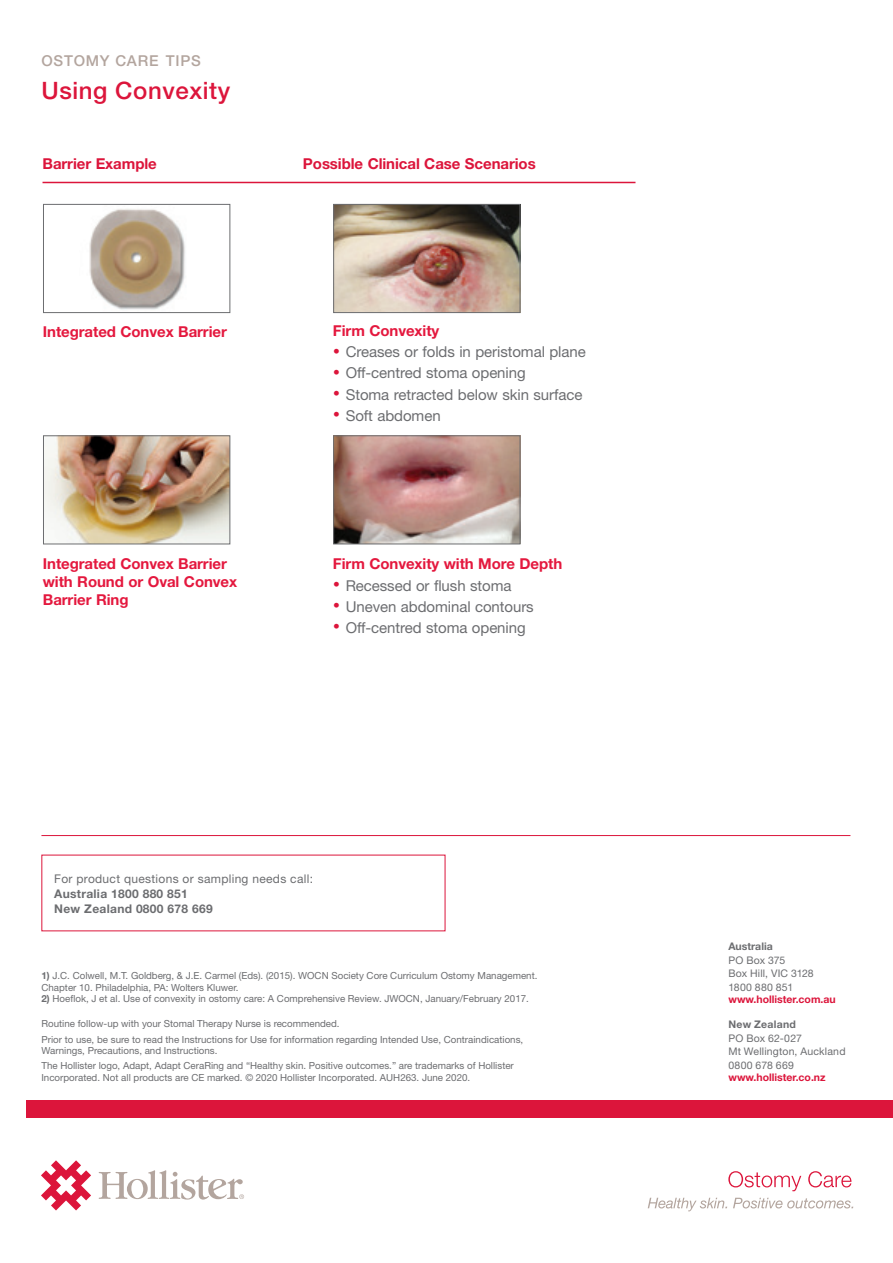
<style>
.page{position:relative;width:893px;height:1263px;background:#fff}
.page>*{position:absolute;margin:0;border:0;box-sizing:border-box;transform-origin:0 0}
.t1{font:500 24px "Helvetica Neue";letter-spacing:.025em;color:#dc153b}
.t2{font:15px "Helvetica Neue";letter-spacing:-.005em;color:#6c6d70}
.t3{font:700 15px/18px "Helvetica Neue";letter-spacing:-.005em;color:#e4183e}
.t4{font:700 15px "Helvetica Neue";letter-spacing:-.005em;color:#dc153b}
.t5{font:500 15px "Helvetica Neue";letter-spacing:.05em;color:#b3a59e}
.t6{font:12px "Helvetica Neue";letter-spacing:.025em;color:#6c6d70}
.t7{font:700 12px/15px "Helvetica Neue";letter-spacing:.025em;color:#6c6d70}
.t8{font:10.5px/13.5px "Helvetica Neue";letter-spacing:.015em;color:#6c6d70}
.t9{font:700 10.5px "Helvetica Neue";color:#dc153b}
.t10{font:700 10.5px "Helvetica Neue";letter-spacing:.025em;color:#6c6d70}
.t11{font:700 10.5px "Helvetica Neue";letter-spacing:.005em;color:#6c6d70}
.t12{font:9.75px/15.5px "Helvetica Neue";color:#6c6d70}
.s1{font-size:13.5px;color:#dc153b}
.s2{font-weight:700}
</style>
<div class="page">
<hr style="left:43px;top:182px;width:592px;height:1px;background:#dc153b">
<img style="left:89px;top:209px;width:96px;height:101px">
<div style="left:43px;top:204px;width:187px;height:109px;border:1px solid #6c6d70"></div>
<img style="left:335px;top:206px;width:183px;height:105px">
<div style="left:333px;top:204px;width:187px;height:109px;border:1px solid #6c6d70"></div>
<img style="left:45px;top:437px;width:183px;height:105px">
<div style="left:43px;top:435px;width:187px;height:109px;border:1px solid #6c6d70"></div>
<img style="left:335px;top:437px;width:183px;height:105px">
<div style="left:333px;top:435px;width:187px;height:109px;border:1px solid #6c6d70"></div>
<svg style="left:41px;top:1160px;width:50px;height:50px"></svg>
<svg style="left:99px;top:1170px;width:145px;height:29px"></svg>
<svg style="left:648px;top:1198px;width:205px;height:13px"></svg>
<svg style="left:728px;top:1171px;width:124px;height:20px"></svg>
<div style="left:26px;top:1100px;width:867px;height:17px;background:#dc153b"></div>
<hr style="left:41px;top:835px;width:809px;height:1px;background:#dc153b">
<h2 class="t5" style="left:41px;top:51px;width:161px">OSTOMY CARE TIPS</h2>
<h1 class="t1" style="left:41px;top:76px;width:190px">Using Convexity</h1>
<h2 class="t4" style="left:43px;top:154px;width:116px">Barrier Example</h2>
<h2 class="t4" style="left:303px;top:154px;width:234px">Possible Clinical Case Scenarios</h2>
<h2 class="t3" style="left:43px;top:322px;width:186px">Integrated Convex Barrier</h2>
<h2 class="t3" style="left:333px;top:321px;width:108px">Firm Convexity</h2>
<h2 class="t2" style="left:333px;top:343px;width:254px"><span class="s1">•</span> Creases or folds in peristomal plane</h2>
<h2 class="t2" style="left:333px;top:364px;width:194px"><span class="s1">•</span> Off-centred stoma opening</h2>
<h2 class="t2" style="left:333px;top:385px;width:251px"><span class="s1">•</span> Stoma retracted below skin surface</h2>
<h2 class="t2" style="left:333px;top:406px;width:109px"><span class="s1">•</span> Soft abdomen</h2>
<h2 class="t3" style="left:43px;top:555px;width:196px">Integrated Convex Barrier with Round or Oval Convex<br>Barrier Ring</h2>
<h2 class="t3" style="left:333px;top:555px;width:231px">Firm Convexity with More Depth</h2>
<h2 class="t2" style="left:333px;top:576px;width:180px"><span class="s1">•</span> Recessed or flush stoma</h2>
<h2 class="t2" style="left:333px;top:597px;width:202px"><span class="s1">•</span> Uneven abdominal contours</h2>
<h2 class="t2" style="left:333px;top:619px;width:194px"><span class="s1">•</span> Off-centred stoma opening</h2>
<p class="t6" style="left:54px;top:871px;width:260px">For product questions or sampling needs call:</p>
<p class="t7" style="left:54px;top:886px;width:160px">Australia 1800 880 851<br>New Zealand 0800 678 669</p>
<p class="t12" style="left:41px;top:970px;width:498px;line-height:11.2px"><span class="s2">1)</span> J.C. Colwell, M.T. Goldberg, &amp; J.E. Carmel (Eds). (2015). WOCN Society Core Curriculum Ostomy Management.<br>Chapter 10. Philadelphia, PA: Wolters Kluwer.</p>
<p class="t12" style="left:41px;top:990px;width:489px"><span class="s2">2)</span> Hoeflok, J et al. Use of convexity in ostomy care: A Comprehensive Review. JWOCN, January/February 2017.</p>
<p class="t12" style="left:41px;top:1016px;width:483px">Routine follow-up with your Stomal Therapy Nurse is recommended.<br>Prior to use, be sure to read the Instructions for Use for information regarding Intended Use, Contraindications,</p>
<p class="t12" style="left:41px;top:1042px;width:474px">Warnings, Precautions, and Instructions.<br>The Hollister logo, Adapt, Adapt CeraRing and “Healthy skin. Positive outcomes.” are trademarks of Hollister</p>
<p class="t12" style="left:41px;top:1069px;width:430px">Incorporated. Not all products are CE marked. © 2020 Hollister Incorporated. AUH263. June 2020.</p>
<p class="t11" style="left:728px;top:940px;width:46px">Australia</p>
<p class="t8" style="left:728px;top:953px;width:87px">PO Box 375<br>Box Hill, VIC 3128<br>1800 880 851</p>
<p class="t9" style="left:728px;top:992px;width:109px">www.hollister.com.au</p>
<p class="t10" style="left:728px;top:1018px;width:69px">New Zealand</p>
<p class="t8" style="left:728px;top:1031px;width:119px">PO Box 62-027<br>Mt Wellington, Auckland<br>0800 678 669</p>
<p class="t9" style="left:728px;top:1070px;width:99px">www.hollister.co.nz</p>
</div>
